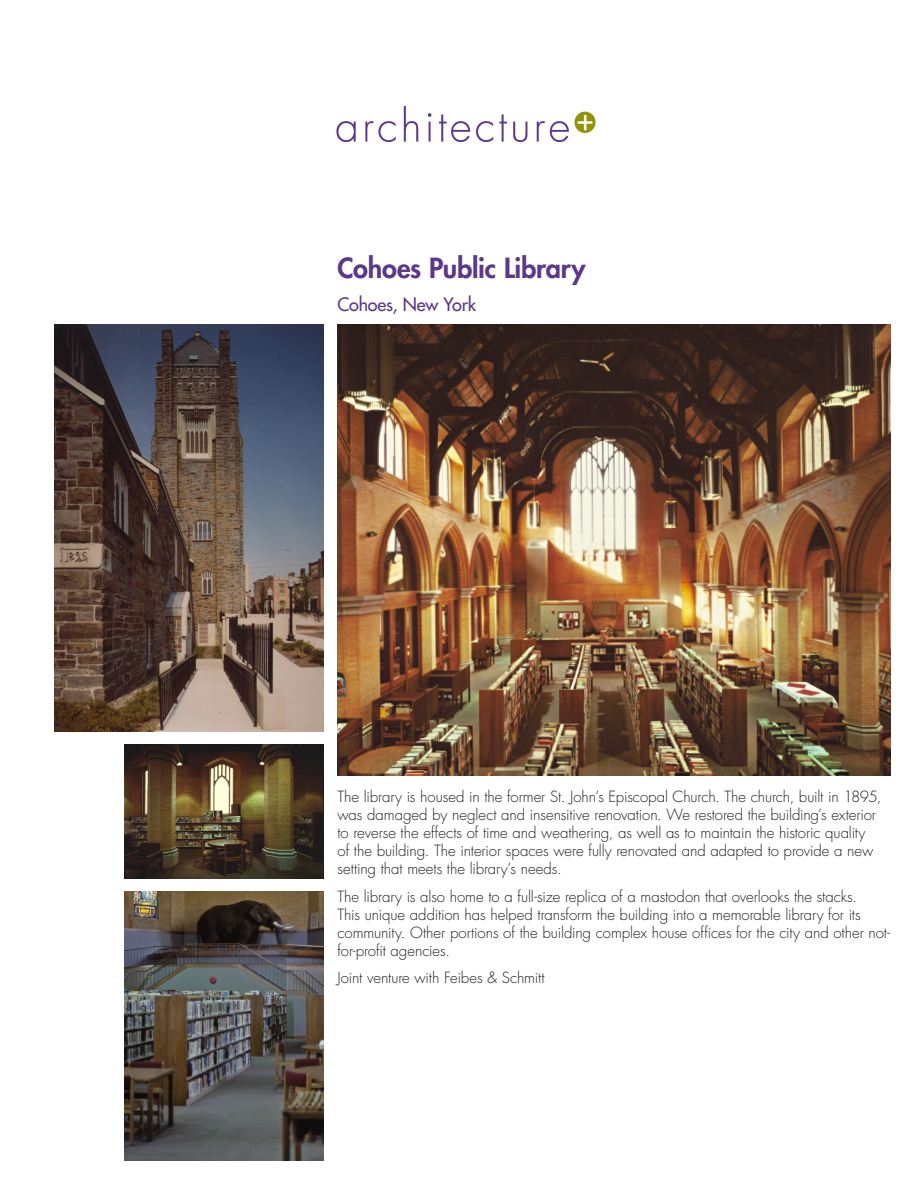
<style>
.page{position:relative;width:918px;height:1188px;background:#fff}
.page>*{position:absolute;margin:0;border:0;box-sizing:border-box;transform-origin:0 0}
.Heading{font:800 27px "Futura Std";letter-spacing:-.01em;color:#5d3889}
.Heading-2{font:500 18px "Futura Std";letter-spacing:-.01em;color:#5d3889}
._2014{font:300 15px/18px "Futura Std";letter-spacing:-.005em;color:#231f20}
</style>
<div class="page">
<img style="left:338px;top:324px;width:553px;height:451px">
<img style="left:124px;top:892px;width:200px;height:269px">
<img style="left:124px;top:745px;width:200px;height:134px">
<img style="left:54px;top:324px;width:270px;height:408px">
<img style="left:336px;top:107px;width:260px;height:35px">
<p class="Heading" style="left:338px;top:251px;width:250px">Cohoes Public Library</p>
<p class="Heading-2" style="left:338px;top:293px;width:140px">Cohoes, New York</p>
<p class="_2014" style="left:338px;top:788px;width:546px">The library is housed in the former St. John’s Episcopal Church. The church, built in 1895, was damaged by neglect and insensitive renovation. We restored the building’s exterior to reverse the effects of time and weathering, as well as to maintain the historic quality<br>of the building. The interior spaces were fully renovated and adapted to provide a new setting that meets the library’s needs.</p>
<p class="_2014" style="left:338px;top:888px;width:554px">The library is also home to a full-size replica of a mastodon that overlooks the stacks.<br>This unique addition has helped transform the building into a memorable library for its community. Other portions of the building complex house offices for the city and other not&shy;for-profit agencies.</p>
<p class="_2014" style="left:338px;top:969px;width:209px">Joint venture with Feibes &amp; Schmitt</p>
</div>
